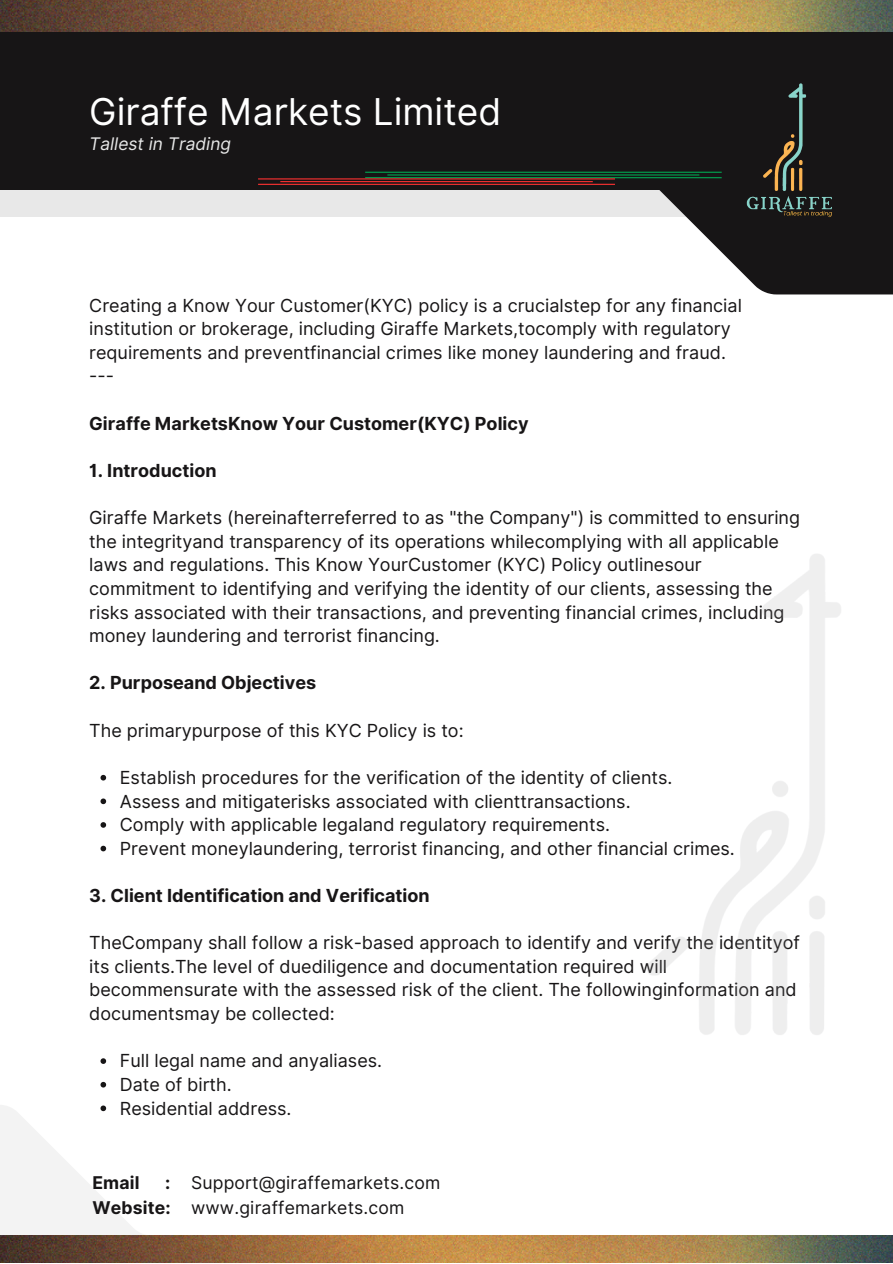
<style>
.page{position:relative;width:893px;height:1264px;background:#fff}
.page>*{position:absolute;margin:0;border:0;box-sizing:border-box;transform-origin:0 0}
.t1{font:37.05px "Inter";color:#fff}
.t2{font:18px/23.5px "Inter";color:#171516}
.t3{font:700 18px "Inter";color:#171516}
.t4{font:17.55px "Inter";letter-spacing:.01em;color:#171516}
.t5{font:700 17.55px "Inter";letter-spacing:.01em;color:#171516}
.t6{font:italic 17.4px "Inter";color:#e8e8e8}
</style>
<div class="page">
<div style="left:0;top:0;width:892px;height:217px;background:#e8e8e8"></div>
<svg style="left:659px;top:190px;width:233px;height:104px;fill:#171516"></svg>
<div style="left:0;top:0;width:892px;height:190px;background:#171516"></div>
<img style="left:0;top:0;width:892px;height:32px">
<img style="left:284px;top:1235px;width:608px;height:27px">
<svg style="left:100px;top:775px;width:6px;height:5px"></svg>
<svg style="left:100px;top:798px;width:6px;height:6px"></svg>
<svg style="left:100px;top:822px;width:6px;height:5px"></svg>
<svg style="left:100px;top:845px;width:6px;height:6px"></svg>
<svg style="left:100px;top:1058px;width:6px;height:5px"></svg>
<svg style="left:100px;top:1081px;width:6px;height:6px"></svg>
<svg style="left:0;top:1105px;width:284px;height:157px"></svg>
<img style="left:722px;top:83px;width:130px;height:142px">
<hr style="left:387px;top:174px;width:312px;height:1px;background:#00a651">
<hr style="left:365px;top:172px;width:356px;height:1px;background:#00a651">
<hr style="left:365px;top:177px;width:356px;height:1px;background:#00a651">
<hr style="left:280px;top:181px;width:312px;height:1px;background:#ff3131">
<hr style="left:258px;top:178px;width:356px;height:1px;background:#ff3131">
<hr style="left:258px;top:184px;width:356px;height:1px;background:#ff3131">
<p class="t1" style="left:89px;top:89px;width:413px">Giraffe Markets Limited</p>
<p class="t6" style="left:89px;top:133px;width:143px">Tallest in Trading</p>
<p class="t2" style="left:89px;top:293px;width:654px">Creating a Know Your Customer(KYC) policy is a crucialstep for any financial institution or brokerage, including Giraffe Markets,tocomply with regulatory requirements and preventfinancial crimes like money laundering and fraud.</p>
<p class="t2" style="left:89px;top:364px;width:26px">---</p>
<p class="t3" style="left:89px;top:412px;width:441px">Giraffe MarketsKnow Your Customer(KYC) Policy</p>
<p class="t3" style="left:89px;top:459px;width:129px">1. Introduction</p>
<p class="t2" style="left:89px;top:506px;width:712px">Giraffe Markets (hereinafterreferred to as "the Company") is committed to ensuring the integrityand transparency of its operations whilecomplying with all applicable laws and regulations. This Know YourCustomer (KYC) Policy outlinesour commitment to identifying and verifying the identity of our clients, assessing the risks associated with their transactions, and preventing financial crimes, including money laundering and terrorist financing.</p>
<p class="t3" style="left:89px;top:672px;width:228px">2. Purposeand Objectives</p>
<p class="t2" style="left:89px;top:718px;width:376px">The primarypurpose of this KYC Policy is to:</p>
<p class="t2" style="left:120px;top:765px;width:554px">Establish procedures for the verification of the identity of clients.</p>
<p class="t2" style="left:120px;top:789px;width:512px">Assess and mitigaterisks associated with clienttransactions.</p>
<p class="t2" style="left:120px;top:812px;width:491px">Comply with applicable legaland regulatory requirements.</p>
<p class="t2" style="left:120px;top:836px;width:616px">Prevent moneylaundering, terrorist financing, and other financial crimes.</p>
<p class="t3" style="left:89px;top:884px;width:342px">3. Client Identification and Verification</p>
<p class="t2" style="left:89px;top:930px;width:712px">TheCompany shall follow a risk-based approach to identify and verify the identityof its clients.The level of duediligence and documentation required will becommensurate with the assessed risk of the client. The followinginformation and documentsmay be collected:</p>
<p class="t2" style="left:120px;top:1048px;width:264px">Full legal name and anyaliases.</p>
<p class="t2" style="left:120px;top:1072px;width:113px">Date of birth.</p>
<p class="t2" style="left:120px;top:1096px;width:173px">Residential address.</p>
<p class="t5" style="left:92px;top:1172px;width:49px">Email</p>
<p class="t5" style="left:165px;top:1172px;width:7px">:</p>
<p class="t4" style="left:191px;top:1172px;width:251px">Support@giraffemarkets.com</p>
<p class="t5" style="left:92px;top:1196px;width:80px">Website:</p>
<p class="t4" style="left:191px;top:1196px;width:215px">www.giraffemarkets.com</p>
</div>
